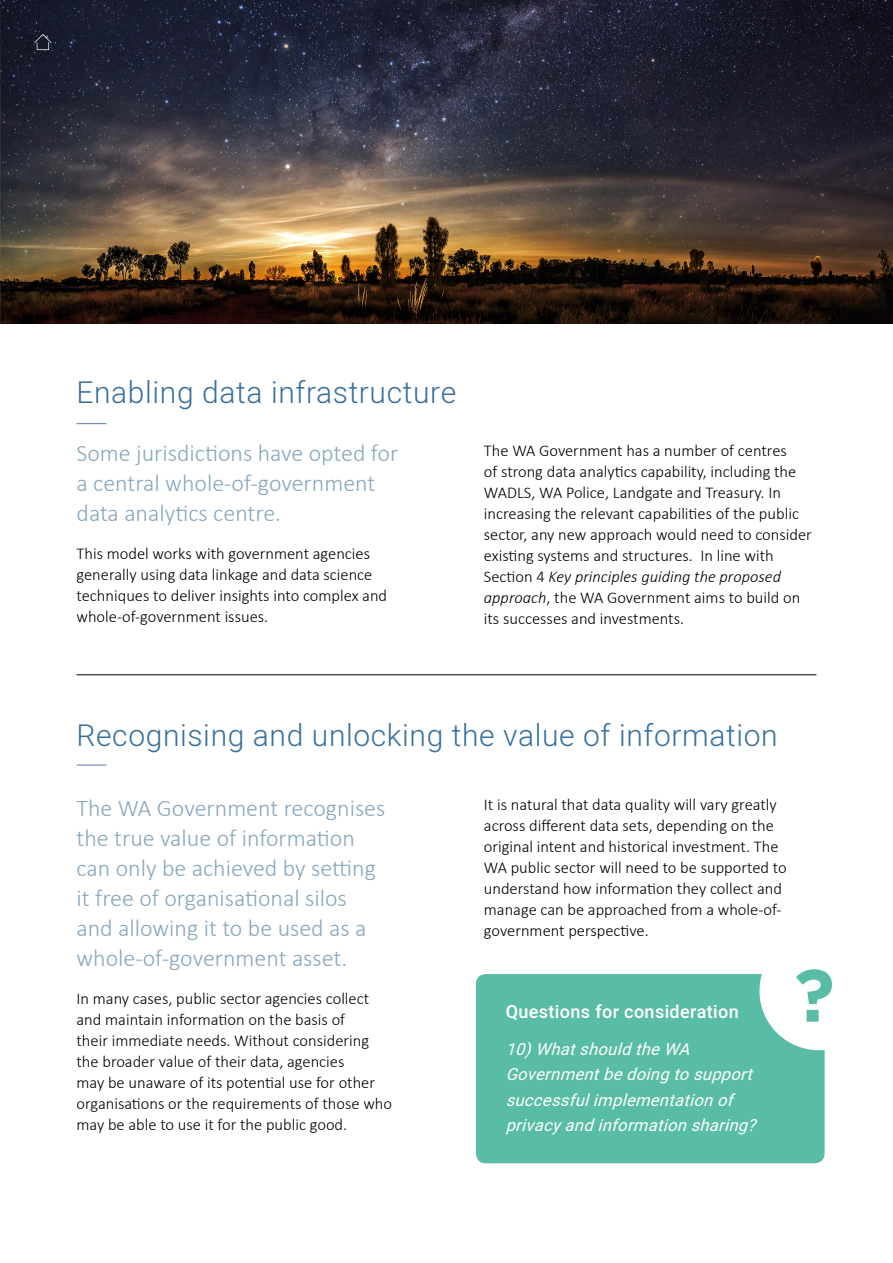
<style>
.page{position:relative;width:893px;height:1263px;background:#fff}
.page>*{position:absolute;margin:0;border:0;box-sizing:border-box;transform-origin:0 0}
.t1{font:700 73.8px "Gotham";color:#59bca4}
.t2{font:300 30px "Heebo";letter-spacing:.02em;color:#376f9d}
.t3{font:300 24px/30px "Calibri";color:#88a7bc}
.t4{font:500 18px "Heebo";letter-spacing:.02em;color:#fff}
.t5{font:300 16.5px/21px "Calibri";color:#000}
.t6{font:italic 16.5px/25.5px "Heebo";color:#fff}
.s1{font-style:italic}
</style>
<div class="page">
<svg style="left:77px;top:765px;width:29px;height:1px"></svg>
<div style="left:476px;top:974px;width:349px;height:189px;background:#59bca4;border-radius:10px"></div>
<div style="left:759px;top:931px;width:119px;height:119px;background:#fff;border-radius:50%"></div>
<svg style="left:77px;top:423px;width:29px;height:1px"></svg>
<hr style="left:76px;top:674px;width:740px;height:1px;background:#000">
<img style="left:0;top:0;width:893px;height:323px">
<svg style="left:34px;top:34px;width:17px;height:16px"></svg>
<h2 class="t2" style="left:77px;top:371px;width:381px">Enabling data infrastructure</h2>
<h3 class="t3" style="left:77px;top:438px;width:323px">Some jurisdictions have opted for a central whole-of-government data analytics centre.</h3>
<p class="t5" style="left:77px;top:543px;width:312px">This model works with government agencies generally using data linkage and data science techniques to deliver insights into complex and whole-of-government issues.</p>
<p class="t5" style="left:484px;top:439px;width:329px">The WA Government has a number of centres<br>of strong data analytics capability, including the WADLS, WA Police, Landgate and Treasury. In increasing the relevant capabilities of the public sector, any new approach would need to consider existing systems and structures. In line with Section 4 <span class="s1">Key principles guiding the proposed approach</span>, the WA Government aims to build on its successes and investments.</p>
<h2 class="t2" style="left:77px;top:714px;width:703px">Recognising and unlocking the value of information</h2>
<h3 class="t3" style="left:77px;top:792px;width:310px">The WA Government recognises the true value of information can only be achieved by setting it free of organisational silos and allowing it to be used as a whole-of-government asset.</h3>
<p class="t5" style="left:77px;top:987px;width:317px">In many cases, public sector agencies collect and maintain information on the basis of<br>their immediate needs. Without considering the broader value of their data, agencies<br>may be unaware of its potential use for other organisations or the requirements of those who may be able to use it for the public good.</p>
<p class="t5" style="left:484px;top:794px;width:304px">It is natural that data quality will vary greatly across different data sets, depending on the original intent and historical investment. The WA public sector will need to be supported to understand how information they collect and manage can be approached from a whole-of&shy;government perspective.</p>
<p class="t4" style="left:506px;top:999px;width:235px">Questions for consideration</p>
<p class="t6" style="left:506px;top:1036px;width:257px">10)WhatshouldtheWA<br>Governmentbedoingtosupport successfulimplementationof privacyandinformationsharing?</p>
<h1 class="t1" style="left:794px;top:946px;width:42px">?</h1>
</div>
